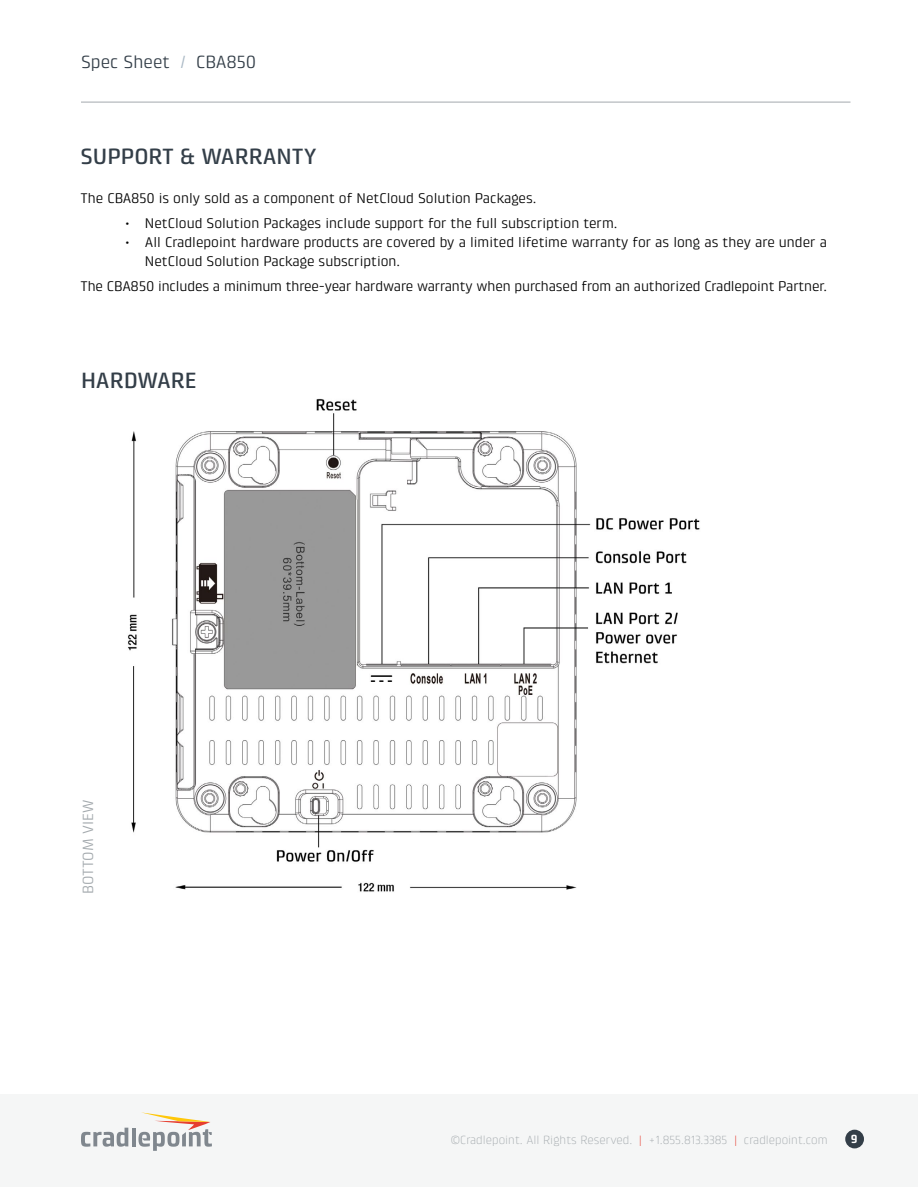
<style>
.page{position:relative;width:918px;height:1188px;background:#fff}
.page>*{position:absolute;margin:0;border:0;box-sizing:border-box;transform-origin:0 0}
.t1{font:500 22.5px "Klint Pro";color:#333e48}
.t2{font:18px "Klint Pro";color:#333e48}
.t3{font:15px "Klint Pro";color:#a3a9ad}
.t4{font:14.25px/18.8px "Klint Pro";color:#000}
.t5{font:300 12px "Klint LT Pro";color:#a3a9ad}
.t6{font:700 12px "Klint Pro";color:#fff}
.s1{color:#aab9c5}
.s2{color:#e63e30}
</style>
<div class="page">
<div style="left:0;top:1094px;width:918px;height:93px;background:#f5f6f6"></div>
<svg style="left:81px;top:1128px;width:47px;height:19px"></svg>
<hr style="left:132px;top:1128px;width:4px;height:18px;background:#80878e">
<svg style="left:138px;top:1112px;width:74px;height:39px"></svg>
<div style="left:845px;top:1130px;width:19px;height:18px;background:#333e48;border-radius:50%"></div>
<hr style="left:81px;top:102px;width:769px;height:1px;background:#a3a9ad">
<img style="left:128px;top:398px;width:572px;height:494px">
<p class="t2" style="left:81px;top:52px;width:176px">Spec Sheet <span class="s1">/</span> CBA850</p>
<h1 class="t1" style="left:80px;top:143px;width:238px">SUPPORT &amp; WARRANTY</h1>
<p class="t4" style="left:80px;top:188px;width:458px">The CBA850 is only sold as a component of NetCloud Solution Packages.</p>
<p class="t4" style="left:125px;top:214px;width:494px">• NetCloud Solution Packages include support for the full subscription term.</p>
<p class="t4" style="left:145px;top:232px;width:684px;text-indent:-19px">• All Cradlepoint hardware products are covered by a limited lifetime warranty for as long as they are under a<br>NetCloud Solution Package subscription.</p>
<p class="t4" style="left:80px;top:277px;width:748px">The CBA850 includes a minimum three-year hardware warranty when purchased from an authorized Cradlepoint Partner.</p>
<h1 class="t1" style="left:81px;top:368px;width:117px">HARDWARE</h1>
<p class="t3" style="left:79px;top:894px;width:96px;rotate:-90deg">BOTTOM VIEW</p>
<p class="t5" style="left:451px;top:1133px;width:378px">©Cradlepoint. All Rights Reserved. <span class="s2">|</span> +1.855.813.3385 <span class="s2">|</span> cradlepoint.com</p>
<p class="t6" style="left:851px;top:1132px;width:8px">9</p>
</div>
